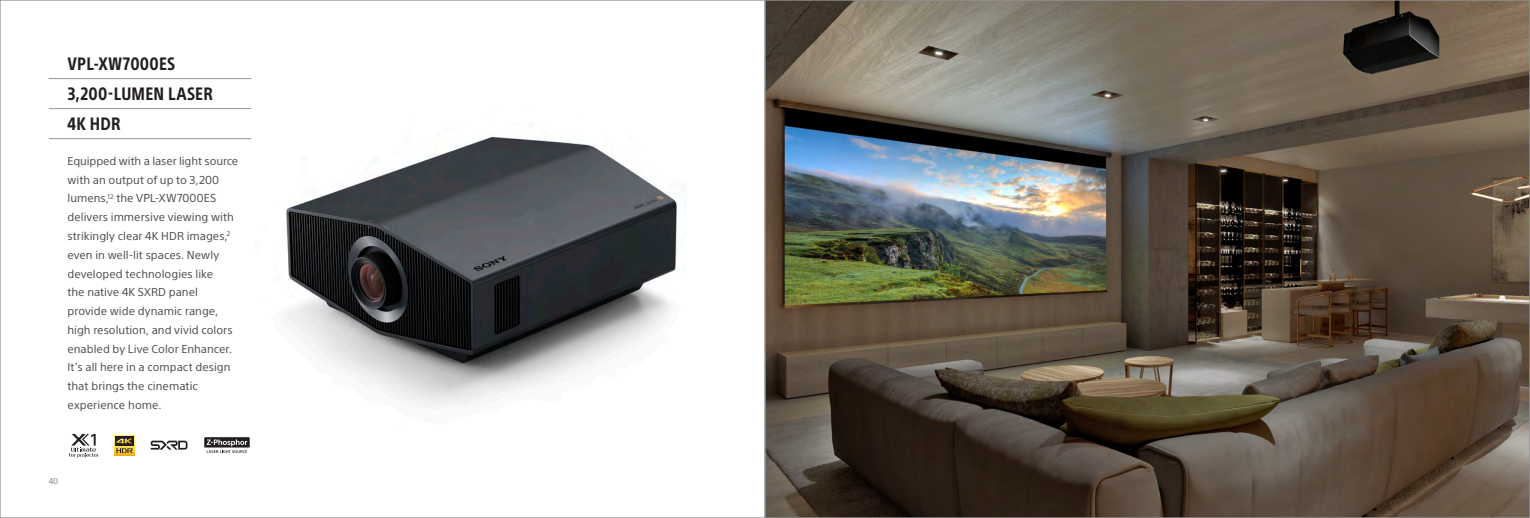
<style>
.page{position:relative;width:1530px;height:518px;background:#fff}
.page>*{position:absolute;margin:0;border:0;box-sizing:border-box;transform-origin:0 0}
.Product_Names{font:700 condensed 17.5px "SST Pro";letter-spacing:.015em;color:#231f20}
.Product_Body_Copy{font:11.25px/18.8px "SST Pro";letter-spacing:.005em;color:#4b4c4d}
.t1{font:8.12px "SST Pro";color:#808285}
</style>
<div class="page">
<img style="left:227px;top:78px;width:450px;height:327px">
<img style="left:767px;top:2px;width:761px;height:514px">
<hr style="left:49px;top:78px;width:202px;height:1px;background:#939598">
<hr style="left:49px;top:108px;width:202px;height:1px;background:#939598">
<hr style="left:49px;top:138px;width:202px;height:1px;background:#939598">
<svg style="left:69px;top:433px;width:29px;height:24px"></svg>
<div style="left:114px;top:435px;width:20px;height:20px;background:linear-gradient(to right,#ecb328,#f0b628)"></div>
<div style="left:115px;top:436px;width:18px;height:10px;background:#231f20"></div>
<svg style="left:116px;top:438px;width:17px;height:15px"></svg>
<svg style="left:151px;top:440px;width:37px;height:9px"></svg>
<svg style="left:204px;top:437px;width:46px;height:16px"></svg>
<p class="Product_Names" style="left:68px;top:53px;width:109px">VPL-XW7000ES</p>
<p class="Product_Names" style="left:68px;top:83px;width:147px">3,200-LUMEN LASER</p>
<p class="Product_Names" style="left:68px;top:113px;width:54px">4K HDR</p>
<p class="Product_Body_Copy" style="left:67px;top:151px;width:172px">Equipped with a laser light source with an output of up to 3,200 lumens,<sup>12</sup> the VPL-XW7000ES delivers immersive viewing with strikingly clear 4K HDR images,<sup>2 </sup>even in well-lit spaces. Newly developed technologies like<br>the native 4K SXRD panel provide wide dynamic range, high resolution, and vivid colors enabled by Live Color Enhancer.<br>It’s all here in a compact design that brings the cinematic experience home.</p>
<p class="t1" style="left:49px;top:476px;width:11px">40</p>
</div>
